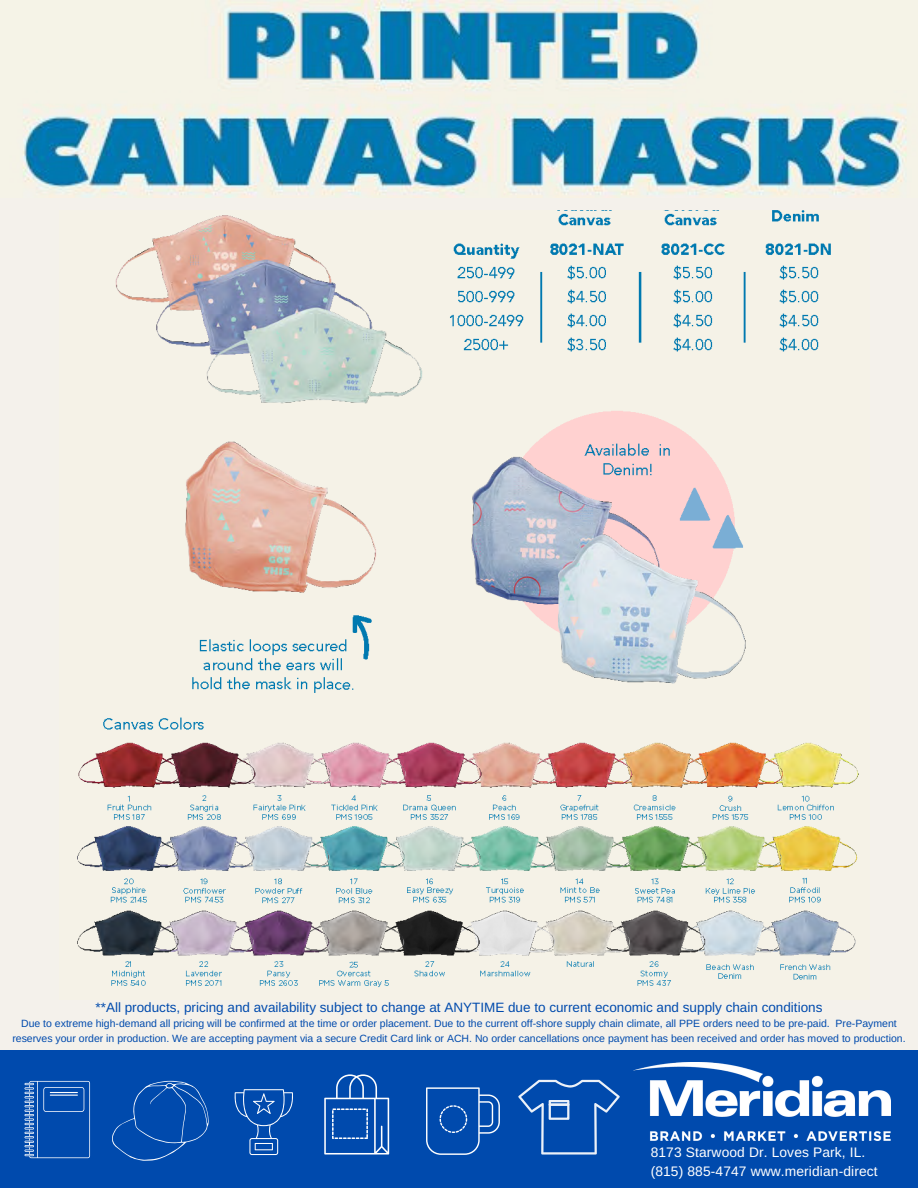
<style>
.page{position:relative;width:918px;height:1188px;background:#f4f1eb}
.page>*{position:absolute;margin:0;border:0;box-sizing:border-box;transform-origin:0 0}
.t1{font:13.8px/18.8px "Arimo";letter-spacing:.01em;color:#fff}
.t2{font:13.5px "Arimo";color:#004aad}
.t3{font:10.5px/14.4px "Arimo";color:#004aad;text-align:center}
</style>
<div class="page">
<div style="left:0;top:1050px;width:918px;height:138px;background:#004aad"></div>
<svg style="left:426px;top:1087px;width:74px;height:68px"></svg>
<svg style="left:324px;top:1074px;width:65px;height:81px"></svg>
<svg style="left:234px;top:1089px;width:59px;height:66px"></svg>
<svg style="left:24px;top:1080px;width:185px;height:81px"></svg>
<svg style="left:518px;top:1080px;width:102px;height:75px"></svg>
<img style="left:633px;top:1062px;width:258px;height:79px">
<img style="left:77px;top:211px;width:782px;height:777px">
<img style="left:22px;top:0;width:885px;height:198px">
<p class="t2" style="left:96px;top:1000px;width:728px">**All products, pricing and availability subject to change at ANYTIME due to current economic and supply chain conditions</p>
<p class="t3" style="left:12px;top:1017px;width:895px">Due to extreme high-demand all pricing will be confirmed at the time or order placement. Due to the current off-shore supply chain climate, all PPE orders need to be pre-paid. Pre-Payment reserves your order in production. We are accepting payment via a secure Credit Card link or ACH. No order cancellations once payment has been received and order has moved to production.</p>
<h1 class="t1" style="left:651px;top:1143px;width:229px">8173 Starwood Dr. Loves Park, IL. (815) 885-4747 www.meridian-direct</h1>
</div>
